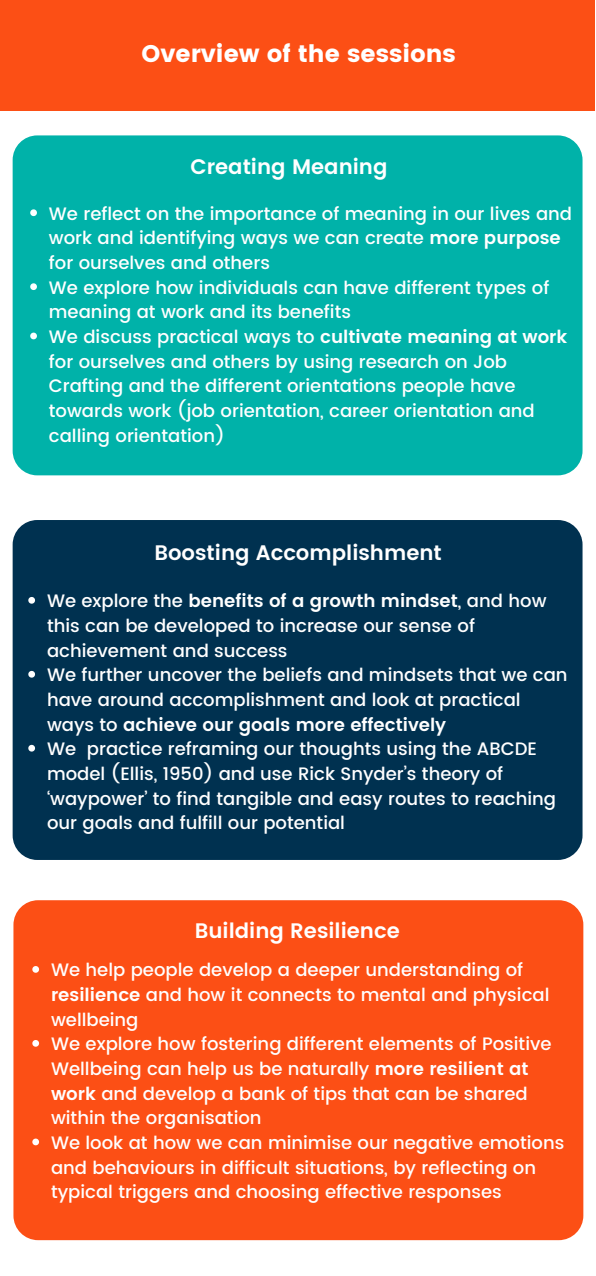
<style>
.page{position:relative;width:596px;height:1276px;background:#fff}
.page>*{position:absolute;margin:0;border:0;box-sizing:border-box;transform-origin:0 0}
.t1{font:24px "Poppins";color:#fff}
.t2{font:600 21px "Poppins";color:#fff}
.t3{font:500 18px/24.6px "Poppins";color:#fff}
.t4{font:500 12px "Poppins";color:#fff}
.s1{font-weight:600}
</style>
<div class="page">
<div style="left:0;top:0;width:595px;height:110px;background:#fc4f15"></div>
<div style="left:13px;top:135px;width:569px;height:340px;background:#00b2a9;border-radius:25px"></div>
<svg style="left:30px;top:209px;width:7px;height:7px"></svg>
<svg style="left:30px;top:283px;width:7px;height:7px"></svg>
<svg style="left:30px;top:333px;width:7px;height:6px"></svg>
<div style="left:13px;top:900px;width:570px;height:340px;background:#fc4f15;border-radius:25px"></div>
<div style="left:13px;top:520px;width:569px;height:340px;background:#003150;border-radius:25px"></div>
<svg style="left:28px;top:597px;width:7px;height:7px"></svg>
<svg style="left:28px;top:671px;width:7px;height:7px"></svg>
<svg style="left:28px;top:745px;width:7px;height:6px"></svg>
<svg style="left:32px;top:966px;width:7px;height:7px"></svg>
<svg style="left:32px;top:1040px;width:7px;height:7px"></svg>
<svg style="left:32px;top:1138px;width:7px;height:7px"></svg>
<h1 class="t1" style="left:141px;top:39px;width:316px">Overview of the sessions</h1>
<p class="t2" style="left:190px;top:155px;width:198px">Creating Meaning</p>
<p class="t3" style="left:49px;top:201px;width:524px">We reflect on the importance of meaning in our lives and work and identifying ways we can create <span class="s1">more purpose </span>for ourselves and others<br>We explore how individuals can have different types of meaning at work and its benefits<br>We discuss practical ways to <span class="s1">cultivate meaning at work </span>for ourselves and others by using research on Job Crafting and the different orientations people have towards work (job orientation, career orientation and calling orientation)</p>
<p class="t4" style="left:15px;top:205px;width:550px">can open up our field of vision, helping us to be more creative and productive at work. We</p>
<p class="t4" style="left:15px;top:238px;width:241px">manage the negative impact of others.</p>
<p class="t2" style="left:154px;top:540px;width:289px">Boosting Accomplishment</p>
<p class="t3" style="left:47px;top:589px;width:522px">We explore the <span class="s1">benefits of a growth mindset</span>, and how this can be developed to increase our sense of achievement and success<br>We further uncover the beliefs and mindsets that we can have around accomplishment and look at practical ways to <span class="s1">achieve our goals more effectively<br></span>We practice reframing our thoughts using the ABCDE model (Ellis, 1950) and use Rick Snyder’s theory of ‘waypower’ to find tangible and easy routes to reaching our goals and fulfill our potential</p>
<p class="t2" style="left:195px;top:919px;width:206px">Building Resilience</p>
<p class="t3" style="left:51px;top:958px;width:514px">We help people develop a deeper understanding of <span class="s1">resilience</span> and how it connects to mental and physical wellbeing<br>We explore how fostering different elements of Positive Wellbeing can help us be naturally <span class="s1">more resilient at work</span> and develop a bank of tips that can be shared within the organisation<br>We look at how we can minimise our negative emotions and behaviours in difficult situations, by reflecting on typical triggers and choosing effective responses</p>
</div>
